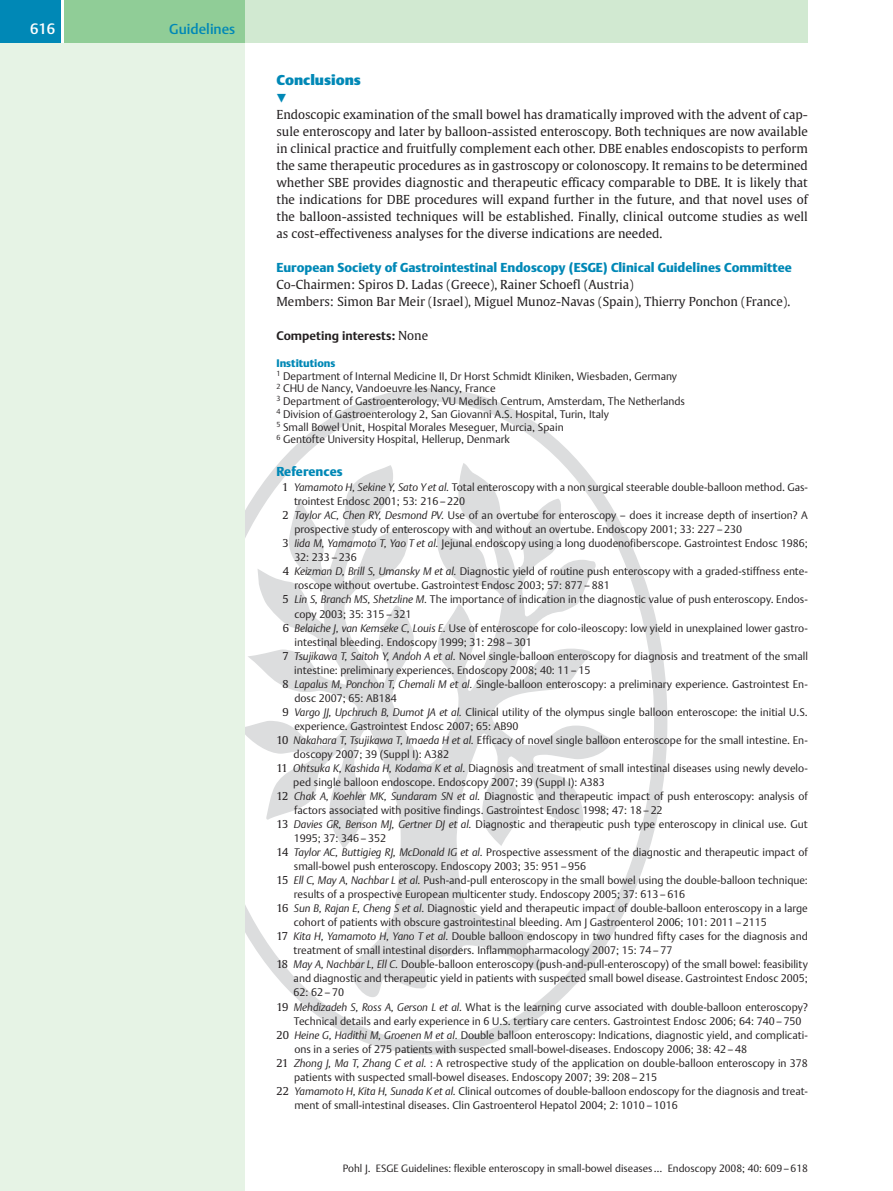
<style>
.page{position:relative;width:893px;height:1191px;background:#fff}
.page>*{position:absolute;margin:0;border:0;box-sizing:border-box;transform-origin:0 0}
.t1{font:15px "Adv PS.AT57014 T";color:#fff}
.t2{font:14.25px "Adv PS.AT57018 T";color:#0088b6}
.t3{font:14.25px "Adv PS.AT57014 T";color:#0088b6}
.t4{font:12.9px "Adv PS.AT57019 T";color:#0088b6}
.t5{font:12.3px/17px "Adv PS THGULREG";color:#231f20;text-align:justify}
.t6{font:12.3px "Adv PS.AT57016 T";color:#231f20}
.t7{font:11.25px "Adv Pi 3";color:#0088b6;scale:.9 1}
.t8{font:10.8px/12.8px "Adv PS.AT57012 T";color:#231f20}
.t9{font:10.8px "Adv PS.AT57019 T";color:#0088b6}
.t10{font:10.5px "Adv PS.AT57012 T";color:#231f20}
.s1{font-family:"Adv PS THGULREG"}
.s2{font-family:"Adv PS.AT57032 T"}
</style>
<div class="page">
<svg style="left:244px;top:388px;width:423px;height:666px"></svg>
<div style="left:0;top:43px;width:244px;height:1147px;background:#e6f3e5"></div>
<div style="left:64px;top:0;width:744px;height:43px;background:#d1e9d1"></div>
<div style="left:64px;top:0;width:180px;height:43px;background:#90cd97"></div>
<div style="left:0;top:0;width:64px;height:43px;background:#0088b6"></div>
<hr style="left:62px;top:0;width:2px;height:43px;background:#fff">
<h1 class="t1" style="left:30px;top:22px;width:27px">616</h1>
<h2 class="t3" style="left:169px;top:23px;width:68px">Guidelines</h2>
<h2 class="t2" style="left:276px;top:74px;width:86px">Conclusions</h2>
<p class="t7" style="left:276px;top:90px;width:13px">!</p>
<p class="t5" style="left:276px;top:107px;width:533px">Endoscopic examination of the small bowel has dramatically improved with the advent of cap&shy;sule enteroscopy and later by balloon-assisted enteroscopy. Both techniques are now available in clinical practice and fruitfully complement each other. DBE enables endoscopists to perform the same therapeutic procedures as in gastroscopy or colonoscopy. It remains to be determined whether SBE provides diagnostic and therapeutic efficacy comparable to DBE. It is likely that the indications for DBE procedures will expand further in the future, and that novel uses of the balloon-assisted techniques will be established. Finally, clinical outcome studies as well as cost-effectiveness analyses for the diverse indications are needed.</p>
<p class="t4" style="left:276px;top:262px;width:517px">European Society of Gastrointestinal Endoscopy (ESGE) Clinical Guidelines Committee</p>
<p class="t5" style="left:276px;top:277px;width:515px">Co-Chairmen: Spiros D. Ladas (Greece), Rainer Schoefl (Austria)<br>Members: Simon Bar Meir (Israel), Miguel Munoz-Navas (Spain), Thierry Ponchon (France).</p>
<p class="t6" style="left:276px;top:331px;width:153px">Competing interests: <span class="s1">None</span></p>
<p class="t9" style="left:276px;top:358px;width:61px">Institutions</p>
<p class="t8" style="left:276px;top:370px;width:410px"><sup>1</sup> Department of Internal Medicine II, Dr Horst Schmidt Kliniken, Wiesbaden, Germany<br><sup>2</sup> CHU de Nancy, Vandoeuvre les Nancy, France<br><sup>3</sup> Department of Gastroenterology, VU Medisch Centrum, Amsterdam, The Netherlands <sup>4</sup> Division of Gastroenterology 2, San Giovanni A.S. Hospital, Turin, Italy<br><sup>5</sup> Small Bowel Unit, Hospital Morales Meseguer, Murcia, Spain<br><sup>6</sup> Gentofte University Hospital, Hellerup, Denmark</p>
<p class="t4" style="left:276px;top:466px;width:68px">References</p>
<p class="t8" style="left:282px;top:482px;width:527px"><span class="s1">1</span> <span class="s2">Yamamoto H, Sekine Y, Sato Y et al.</span> Total enteroscopy with a non surgical steerable double-balloon method. Gas-</p>
<p class="t8" style="left:294px;top:496px;width:173px">trointest Endosc 2001; 53: 216 – 220</p>
<p class="t8" style="left:283px;top:510px;width:527px"><span class="s1">2</span> <span class="s2">Taylor AC, Chen RY, Desmond PV.</span> Use of an overtube for enteroscopy – does it increase depth of insertion? A</p>
<p class="t8" style="left:294px;top:524px;width:449px">prospective study of enteroscopy with and without an overtube. Endoscopy 2001; 33: 227 – 230</p>
<p class="t8" style="left:283px;top:538px;width:527px"><span class="s1">3</span> <span class="s2">Iida M, Yamamoto T, Yao T et al.</span> Jejunal endoscopy using a long duodenofiberscope. Gastrointest Endosc 1986;</p>
<p class="t8" style="left:294px;top:552px;width:64px">32: 233 – 236</p>
<p class="t8" style="left:283px;top:566px;width:527px"><span class="s1">4</span> <span class="s2">Keizman D, Brill S, Umansky M et al.</span> Diagnostic yield of routine push enteroscopy with a graded-stiffness ente-</p>
<p class="t8" style="left:294px;top:580px;width:317px">roscope without overtube. Gastrointest Endosc 2003; 57: 877 – 881</p>
<p class="t8" style="left:283px;top:594px;width:527px"><span class="s1">5</span> <span class="s2">Lin S, Branch MS, Shetzline M.</span> The importance of indication in the diagnostic value of push enteroscopy. Endos-</p>
<p class="t8" style="left:294px;top:608px;width:119px">copy 2003; 35: 315 – 321</p>
<p class="t8" style="left:283px;top:622px;width:527px"><span class="s1">6</span> <span class="s2">Belaiche J, van Kemseke C, Louis E.</span> Use of enteroscope for colo-ileoscopy: low yield in unexplained lower gastro-</p>
<p class="t8" style="left:294px;top:636px;width:239px">intestinal bleeding. Endoscopy 1999; 31: 298 – 301</p>
<p class="t8" style="left:282px;top:650px;width:527px"><span class="s1">7</span> <span class="s2">Tsujikawa T, Saitoh Y, Andoh A et al.</span> Novel single-balloon enteroscopy for diagnosis and treatment of the small</p>
<p class="t8" style="left:294px;top:664px;width:298px">intestine: preliminary experiences. Endoscopy 2008; 40: 11 – 15</p>
<p class="t8" style="left:283px;top:678px;width:527px"><span class="s1">8</span> <span class="s2">Lapalus M, Ponchon T, Chemali M et al.</span> Single-balloon enteroscopy: a preliminary experience. Gastrointest En-</p>
<p class="t8" style="left:294px;top:692px;width:104px">dosc 2007; 65: AB184</p>
<p class="t8" style="left:283px;top:706px;width:527px"><span class="s1">9</span> <span class="s2">Vargo JJ, Upchruch B, Dumot JA et al.</span> Clinical utility of the olympus single balloon enteroscope: the initial U.S.</p>
<p class="t8" style="left:294px;top:720px;width:226px">experience. Gastrointest Endosc 2007; 65: AB90</p>
<p class="t8" style="left:276px;top:734px;width:533px"><span class="s1">10</span> <span class="s2">Nakahara T, Tsujikawa T, Imaeda H et al.</span> Efficacy of novel single balloon enteroscope for the small intestine. En-</p>
<p class="t8" style="left:294px;top:748px;width:157px">doscopy 2007; 39 (Suppl I): A382</p>
<p class="t8" style="left:276px;top:762px;width:533px"><span class="s1">11</span> <span class="s2">Ohtsuka K, Kashida H, Kodama K et al.</span> Diagnosis and treatment of small intestinal diseases using newly develo-</p>
<p class="t8" style="left:293px;top:776px;width:313px">ped single balloon endoscope. Endoscopy 2007; 39 (Suppl I): A383</p>
<p class="t8" style="left:276px;top:790px;width:533px"><span class="s1">12</span> <span class="s2">Chak A, Koehler MK, Sundaram SN et al.</span> Diagnostic and therapeutic impact of push enteroscopy: analysis of</p>
<p class="t8" style="left:294px;top:804px;width:370px">factors associated with positive findings. Gastrointest Endosc 1998; 47: 18 – 22</p>
<p class="t8" style="left:276px;top:818px;width:533px"><span class="s1">13</span> <span class="s2">Davies GR, Benson MJ, Gertner DJ et al.</span> Diagnostic and therapeutic push type enteroscopy in clinical use. Gut</p>
<p class="t8" style="left:294px;top:832px;width:94px">1995; 37: 346 – 352</p>
<p class="t8" style="left:276px;top:846px;width:533px"><span class="s1">14</span> <span class="s2">Taylor AC, Buttigieg RJ, McDonald IG et al.</span> Prospective assessment of the diagnostic and therapeutic impact of</p>
<p class="t8" style="left:294px;top:861px;width:294px">small-bowel push enteroscopy. Endoscopy 2003; 35: 951 – 956</p>
<p class="t8" style="left:276px;top:875px;width:533px"><span class="s1">15</span> <span class="s2">Ell C, May A, Nachbar L et al.</span> Push-and-pull enteroscopy in the small bowel using the double-balloon technique:</p>
<p class="t8" style="left:294px;top:889px;width:393px">results of a prospective European multicenter study. Endoscopy 2005; 37: 613 – 616</p>
<p class="t8" style="left:276px;top:903px;width:533px"><span class="s1">16</span> <span class="s2">Sun B, Rajan E, Cheng S et al.</span> Diagnostic yield and therapeutic impact of double-balloon enteroscopy in a large</p>
<p class="t8" style="left:294px;top:917px;width:474px">cohort of patients with obscure gastrointestinal bleeding. Am J Gastroenterol 2006; 101: 2011 – 2115</p>
<p class="t8" style="left:276px;top:931px;width:533px"><span class="s1">17</span> <span class="s2">Kita H, Yamamoto H, Yano T et al.</span> Double balloon endoscopy in two hundred fifty cases for the diagnosis and</p>
<p class="t8" style="left:293px;top:945px;width:380px">treatment of small intestinal disorders. Inflammopharmacology 2007; 15: 74 – 77</p>
<p class="t8" style="left:276px;top:959px;width:533px"><span class="s1">18</span> <span class="s2">May A, Nachbar L, Ell C.</span> Double-balloon enteroscopy (push-and-pull-enteroscopy) of the small bowel: feasibility</p>
<p class="t8" style="left:294px;top:973px;width:516px">and diagnostic and therapeutic yield in patients with suspected small bowel disease. Gastrointest Endosc 2005;</p>
<p class="t8" style="left:294px;top:987px;width:52px">62: 62 – 70</p>
<p class="t8" style="left:276px;top:1001px;width:533px"><span class="s1">19</span> <span class="s2">Mehdizadeh S, Ross A, Gerson L et al.</span> What is the learning curve associated with double-balloon enteroscopy?</p>
<p class="t8" style="left:294px;top:1015px;width:509px">Technical details and early experience in 6 U.S. tertiary care centers. Gastrointest Endosc 2006; 64: 740 – 750</p>
<p class="t8" style="left:276px;top:1029px;width:533px"><span class="s1">20</span> <span class="s2">Heine G, Hadithi M, Groenen M et al.</span> Double balloon enteroscopy: Indications, diagnostic yield, and complicati-</p>
<p class="t8" style="left:294px;top:1043px;width:454px">ons in a series of 275 patients with suspected small-bowel-diseases. Endoscopy 2006; 38: 42 – 48</p>
<p class="t8" style="left:276px;top:1057px;width:533px"><span class="s1">21</span> <span class="s2">Zhong J, Ma T, Zhang C et al.</span> : A retrospective study of the application on double-balloon enteroscopy in 378</p>
<p class="t8" style="left:294px;top:1071px;width:365px">patients with suspected small-bowel diseases. Endoscopy 2007; 39: 208 – 215</p>
<p class="t8" style="left:276px;top:1085px;width:533px"><span class="s1">22</span> <span class="s2">Yamamoto H, Kita H, Sunada K et al.</span> Clinical outcomes of double-balloon endoscopy for the diagnosis and treat-</p>
<p class="t8" style="left:294px;top:1099px;width:385px">ment of small-intestinal diseases. Clin Gastroenterol Hepatol 2004; 2: 1010 – 1016</p>
<p class="t10" style="left:343px;top:1163px;width:467px">Pohl J. ESGE Guidelines: flexible enteroscopy in small-bowel diseases… Endoscopy 2008; 40: 609 – 618</p>
</div>
